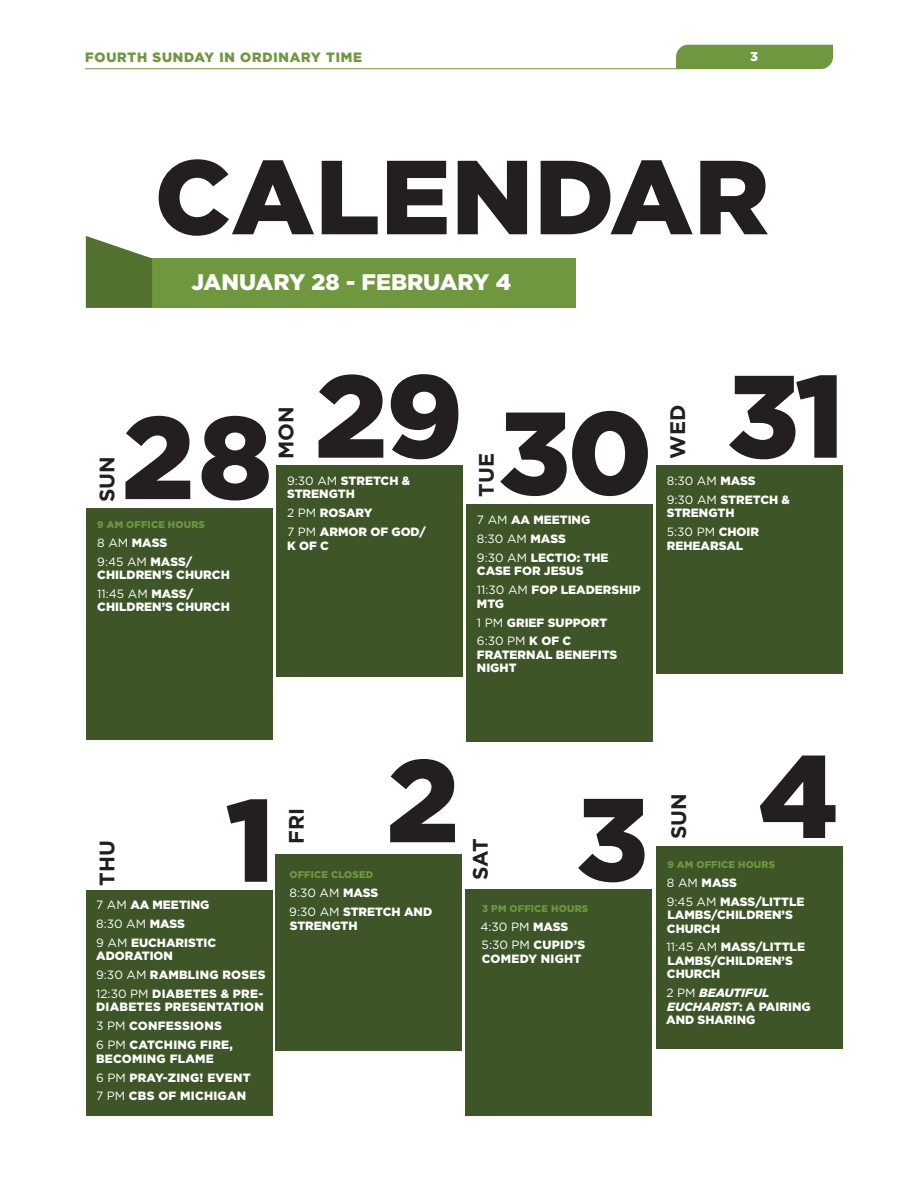
<style>
.page{position:relative;width:918px;height:1188px;background:#fff}
.page>*{position:absolute;margin:0;border:0;box-sizing:border-box;transform-origin:0 0}
.Calendar_Date{font:900 117px "Gotham";letter-spacing:-.025em;color:#231f20}
.H1_Big{font:900 105px "Gotham";letter-spacing:.005em;color:#231f20}
.t1{font:900 22.5px "Gotham";color:#fff}
.Calendar_Day{font:700 21px "Gotham";letter-spacing:.005em;color:#231f20}
.t2{font:900 13.5px "Gotham";color:#6f983e}
.t3{font:900 12.75px "Gotham";color:#fff}
.Calendar-Title{font:900 12px/13.5px "Gotham";color:#fff}
.Calendar-Title-2{font:900 12px/13.5px "Gotham";letter-spacing:.02em;color:#fff}
.Calendar-Title-3{font:12px "Gotham";color:#fff}
.Calendar-Title-4{font:900 9.75px "Gotham";letter-spacing:.02em;color:#6f983e}
.s1{font-weight:400}
.s2{font-weight:900}
.s3{font-style:italic}
</style>
<div class="page">
<hr style="left:85px;top:68px;width:596px;height:1px;background:#6f983e">
<div style="left:676px;top:45px;width:157px;height:24px;background:#6f983e"></div>
<div style="left:466px;top:889px;width:186px;height:227px;background:#3d5527"></div>
<div style="left:86px;top:508px;width:186px;height:232px;background:#3d5527"></div>
<div style="left:86px;top:890px;width:186px;height:226px;background:#3d5527"></div>
<div style="left:276px;top:465px;width:186px;height:212px;background:#3d5527"></div>
<div style="left:466px;top:504px;width:186px;height:238px;background:#3d5527"></div>
<div style="left:656px;top:465px;width:186px;height:209px;background:#3d5527"></div>
<div style="left:275px;top:854px;width:186px;height:196px;background:#3d5527"></div>
<div style="left:656px;top:847px;width:186px;height:202px;background:#3d5527"></div>
<div style="left:86px;top:258px;width:490px;height:50px;background:#6f983e"></div>
<svg style="left:86px;top:236px;width:66px;height:72px;background:#6c864e"></svg>
<p class="t2" style="left:85px;top:48px;width:279px">FOURTH SUNDAY IN ORDINARY TIME</p>
<p class="t3" style="left:750px;top:47px;width:9px">3</p>
<p class="H1_Big" style="left:155px;top:125px;width:616px">CALENDAR</p>
<p class="t1" style="left:191px;top:267px;width:321px">JANUARY 28 - FEBRUARY 4</p>
<p class="Calendar_Day" style="left:93px;top:502px;width:48px;rotate:-90deg">SUN</p>
<p class="Calendar_Date" style="left:122px;top:377px;width:152px">28</p>
<p class="Calendar-Title-4" style="left:97px;top:518px;width:109px">9 AM OFFICE HOURS</p>
<p class="Calendar-Title" style="left:97px;top:536px;width:71px"><span class="s1">8 AM</span> MASS</p>
<p class="Calendar-Title" style="left:97px;top:554px;width:134px"><span class="s1">9:45 AM</span> MASS/<br>CHILDREN’S CHURCH</p>
<p class="Calendar-Title" style="left:97px;top:587px;width:134px"><span class="s1">11:45 AM</span> MASS/<br>CHILDREN’S CHURCH</p>
<p class="Calendar_Day" style="left:272px;top:459px;width:54px;rotate:-90deg">MON</p>
<p class="Calendar_Date" style="left:315px;top:336px;width:150px">29</p>
<p class="Calendar-Title" style="left:287px;top:474px;width:125px"><span class="s1">9:30 AM</span> STRETCH &amp;<br>STRENGTH</p>
<p class="Calendar-Title" style="left:287px;top:506px;width:87px"><span class="s1">2 PM</span> ROSARY</p>
<p class="Calendar-Title" style="left:287px;top:525px;width:140px"><span class="s1">7 PM</span> ARMOR OF GOD/<br>K OF C</p>
<p class="Calendar_Date" style="left:498px;top:372px;width:156px">30</p>
<p class="Calendar_Day" style="left:472px;top:497px;width:45px;rotate:-90deg">TUE</p>
<p class="Calendar-Title" style="left:477px;top:513px;width:115px"><span class="s1">7 AM</span> AA MEETING</p>
<p class="Calendar-Title-3" style="left:477px;top:531px;width:90px">8:30 AM <span class="s2">MASS</span></p>
<p class="Calendar-Title" style="left:477px;top:551px;width:133px"><span class="s1">9:30 AM</span> LECTIO: THE<br>CASE FOR JESUS</p>
<p class="Calendar-Title" style="left:477px;top:583px;width:165px"><span class="s1">11:30 AM</span> FOP LEADERSHIP<br>MTG</p>
<p class="Calendar-Title" style="left:477px;top:615px;width:132px"><span class="s1">1 PM</span> GRIEF SUPPORT</p>
<p class="Calendar-Title" style="left:477px;top:634px;width:142px"><span class="s1">6:30 PM</span> K OF C<br>FRATERNAL BENEFITS<br>NIGHT</p>
<p class="Calendar_Day" style="left:664px;top:459px;width:56px;rotate:-90deg">WED</p>
<p class="Calendar_Date" style="left:727px;top:336px;width:119px">31</p>
<p class="Calendar-Title-3" style="left:667px;top:473px;width:90px">8:30 AM <span class="s2">MASS</span></p>
<p class="Calendar-Title" style="left:667px;top:493px;width:125px"><span class="s1">9:30 AM</span> STRETCH &amp;<br>STRENGTH</p>
<p class="Calendar-Title" style="left:667px;top:525px;width:94px"><span class="s1">5:30 PM</span> CHOIR<br>REHEARSAL</p>
<p class="Calendar_Day" style="left:93px;top:886px;width:47px;rotate:-90deg">THU</p>
<p class="Calendar_Date" style="left:226px;top:760px;width:51px">1</p>
<p class="Calendar-Title" style="left:96px;top:898px;width:115px"><span class="s1">7 AM</span> AA MEETING</p>
<p class="Calendar-Title-3" style="left:96px;top:916px;width:90px">8:30 AM <span class="s2">MASS</span></p>
<p class="Calendar-Title" style="left:96px;top:935px;width:122px"><span class="s1">9 AM</span> EUCHARISTIC<br>ADORATION</p>
<p class="Calendar-Title-2" style="left:96px;top:968px;width:171px"><span class="s1">9:30 AM</span> RAMBLING ROSES</p>
<p class="Calendar-Title-2" style="left:96px;top:987px;width:169px"><span class="s1">12:30 PM</span> DIABETES &amp; PRE-<br>DIABETES PRESENTATION</p>
<p class="Calendar-Title-2" style="left:96px;top:1019px;width:127px"><span class="s1">3 PM</span> CONFESSIONS</p>
<p class="Calendar-Title-2" style="left:96px;top:1038px;width:138px"><span class="s1">6 PM</span> CATCHING FIRE,<br>BECOMING FLAME</p>
<p class="Calendar-Title-2" style="left:96px;top:1070px;width:156px"><span class="s1">6 PM</span> PRAY-ZING! EVENT</p>
<p class="Calendar-Title-2" style="left:96px;top:1089px;width:152px"><span class="s1">7 PM</span> CBS OF MICHIGAN</p>
<p class="Calendar_Day" style="left:282px;top:844px;width:38px;rotate:-90deg">FRI</p>
<p class="Calendar-Title-4" style="left:289px;top:868px;width:85px">OFFICE CLOSED</p>
<p class="Calendar_Date" style="left:386px;top:720px;width:75px">2</p>
<p class="Calendar-Title-3" style="left:289px;top:885px;width:90px">8:30 AM <span class="s2">MASS</span></p>
<p class="Calendar-Title" style="left:289px;top:905px;width:144px"><span class="s1">9:30 AM</span> STRETCH AND<br>STRENGTH</p>
<p class="Calendar_Date" style="left:576px;top:759px;width:74px">3</p>
<p class="Calendar_Day" style="left:466px;top:880px;width:43px;rotate:-90deg">SAT</p>
<p class="Calendar-Title-4" style="left:482px;top:902px;width:108px">3 PM OFFICE HOURS</p>
<p class="Calendar-Title-3" style="left:480px;top:919px;width:89px">4:30 PM <span class="s2">MASS</span></p>
<p class="Calendar-Title-2" style="left:482px;top:938px;width:105px"><span class="s1">5:30 PM</span> CUPID’S<br>COMEDY NIGHT</p>
<p class="Calendar_Day" style="left:665px;top:839px;width:48px;rotate:-90deg">SUN</p>
<p class="Calendar_Date" style="left:758px;top:716px;width:82px">4</p>
<p class="Calendar-Title-4" style="left:667px;top:858px;width:109px">9 AM OFFICE HOURS</p>
<p class="Calendar-Title" style="left:667px;top:876px;width:71px"><span class="s1">8 AM</span> MASS</p>
<p class="Calendar-Title" style="left:667px;top:894px;width:139px"><span class="s1">9:45 AM</span> MASS/LITTLE<br>LAMBS/CHILDREN’S<br>CHURCH</p>
<p class="Calendar-Title" style="left:667px;top:940px;width:140px"><span class="s1">11:45 AM</span> MASS/LITTLE<br>LAMBS/CHILDREN’S<br>CHURCH</p>
<p class="Calendar-Title" style="left:666px;top:986px;width:146px"><span class="s1">2 PM</span> <span class="s3">BEAUTIFUL<br>EUCHARIST</span>: A PAIRING<br>AND SHARING</p>
</div>
